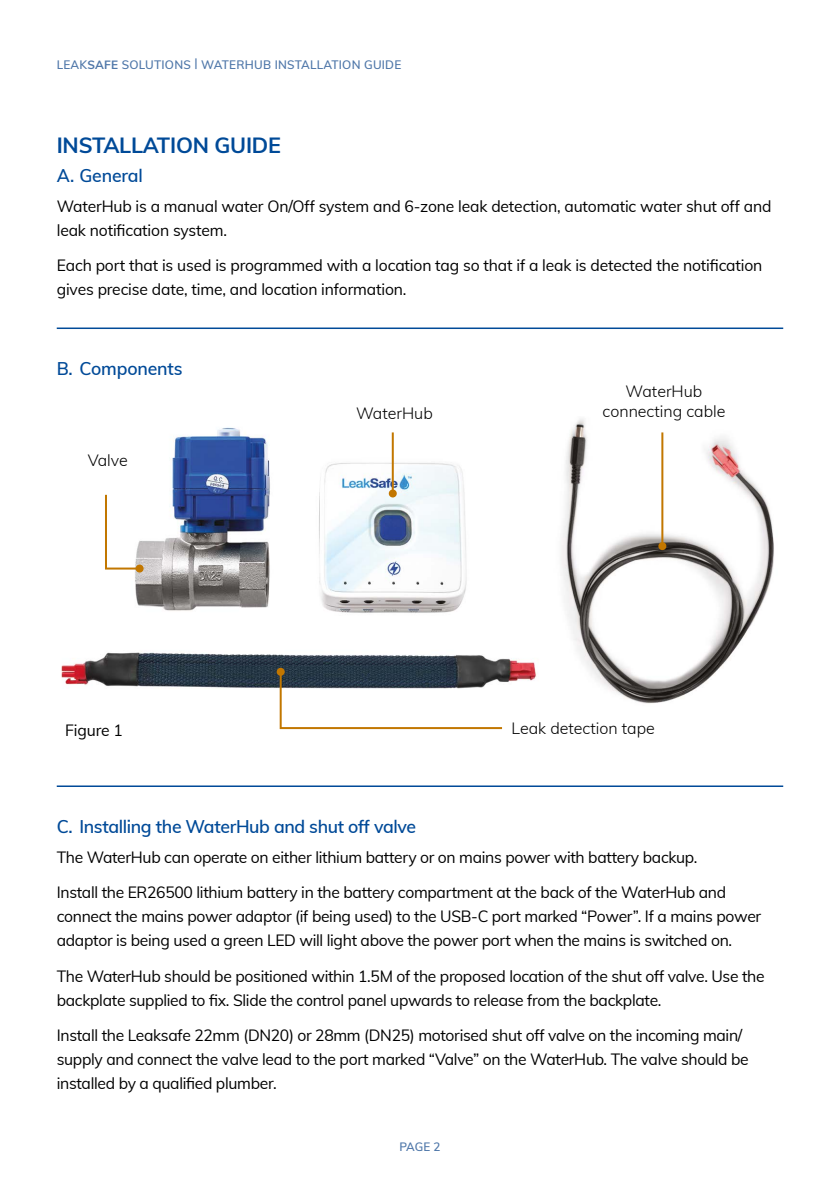
<style>
.page{position:relative;width:840px;height:1191px;background:#fff}
.page>*{position:absolute;margin:0;border:0;box-sizing:border-box;transform-origin:0 0}
.t1{font:700 22px "Muli";letter-spacing:-.01em;color:#004a98}
.t2{font:600 18px "Muli";letter-spacing:-.02em;color:#004a98}
.t3{font:16px/24px "Muli";letter-spacing:-.02em;color:#000}
.t4{font:300 16px/20px "Muli";color:#000;text-align:center}
.t5{font:600 12px "Muli";letter-spacing:.02em;color:#4f77a9}
.t6{font:600 11.8px "Muli";color:#4f77a9}
.s1{font-weight:700}
</style>
<div class="page">
<hr style="left:57px;top:327px;width:725px;height:2px;background:#004a98">
<hr style="left:57px;top:785px;width:725px;height:2px;background:#004a98">
<img style="left:61px;top:427px;width:476px;height:261px">
<img style="left:561px;top:419px;width:213px;height:285px">
<svg style="left:278px;top:670px;width:225px;height:60px"></svg>
<div style="left:276px;top:668px;width:8px;height:8px;background:#c27700;border-radius:50%"></div>
<svg style="left:104px;top:493px;width:37px;height:77px"></svg>
<div style="left:135px;top:564px;width:8px;height:8px;background:#c27700;border-radius:50%"></div>
<hr style="left:391px;top:432px;width:2px;height:61px;background:#c27700">
<div style="left:388px;top:489px;width:8px;height:8px;background:#c27700;border-radius:50%"></div>
<hr style="left:661px;top:432px;width:2px;height:114px;background:#c27700">
<div style="left:658px;top:542px;width:8px;height:8px;background:#c27700;border-radius:50%"></div>
<p class="t5" style="left:57px;top:56px;width:346px">LEAK<span class="s1">SAFE</span> SOLUTIONS | WATERHUB INSTALLATION GUIDE</p>
<h1 class="t1" style="left:57px;top:129px;width:226px">INSTALLATION GUIDE</h1>
<p class="t2" style="left:57px;top:163px;width:87px">A. General</p>
<p class="t3" style="left:57px;top:193px;width:716px">WaterHub is a manual water On/Off system and 6-zone leak detection, automatic water shut off and leak notification system.</p>
<p class="t3" style="left:57px;top:253px;width:706px">Each port that is used is programmed with a location tag so that if a leak is detected the notification gives precise date, time, and location information.</p>
<p class="t2" style="left:57px;top:356px;width:127px">B. Components</p>
<p class="t4" style="left:88px;top:449px;width:42px">Valve</p>
<p class="t4" style="left:356px;top:402px;width:78px">WaterHub</p>
<p class="t4" style="left:602px;top:381px;width:124px">WaterHub connecting cable</p>
<p class="t3" style="left:65px;top:718px;width:59px">Figure 1</p>
<p class="t4" style="left:511px;top:717px;width:145px">Leak detection tape</p>
<p class="t2" style="left:57px;top:813px;width:361px">C. Installing the WaterHub and shut off valve</p>
<p class="t3" style="left:57px;top:844px;width:641px">The WaterHub can operate on either lithium battery or on mains power with battery backup.</p>
<p class="t3" style="left:57px;top:880px;width:705px">Install the ER26500 lithium battery in the battery compartment at the back of the WaterHub and connect the mains power adaptor (if being used) to the USB-C port marked “Power”. If a mains power adaptor is being used a green LED will light above the power port when the mains is switched on.</p>
<p class="t3" style="left:57px;top:963px;width:709px">The WaterHub should be positioned within 1.5M of the proposed location of the shut off valve. Use the backplate supplied to fix. Slide the control panel upwards to release from the backplate.</p>
<p class="t3" style="left:57px;top:1022px;width:693px">Install the Leaksafe 22mm (DN20) or 28mm (DN25) motorised shut off valve on the incoming main/ supply and connect the valve lead to the port marked “Valve” on the WaterHub. The valve should be installed by a qualified plumber.</p>
<p class="t6" style="left:399px;top:1138px;width:43px">PAGE 2</p>
</div>
